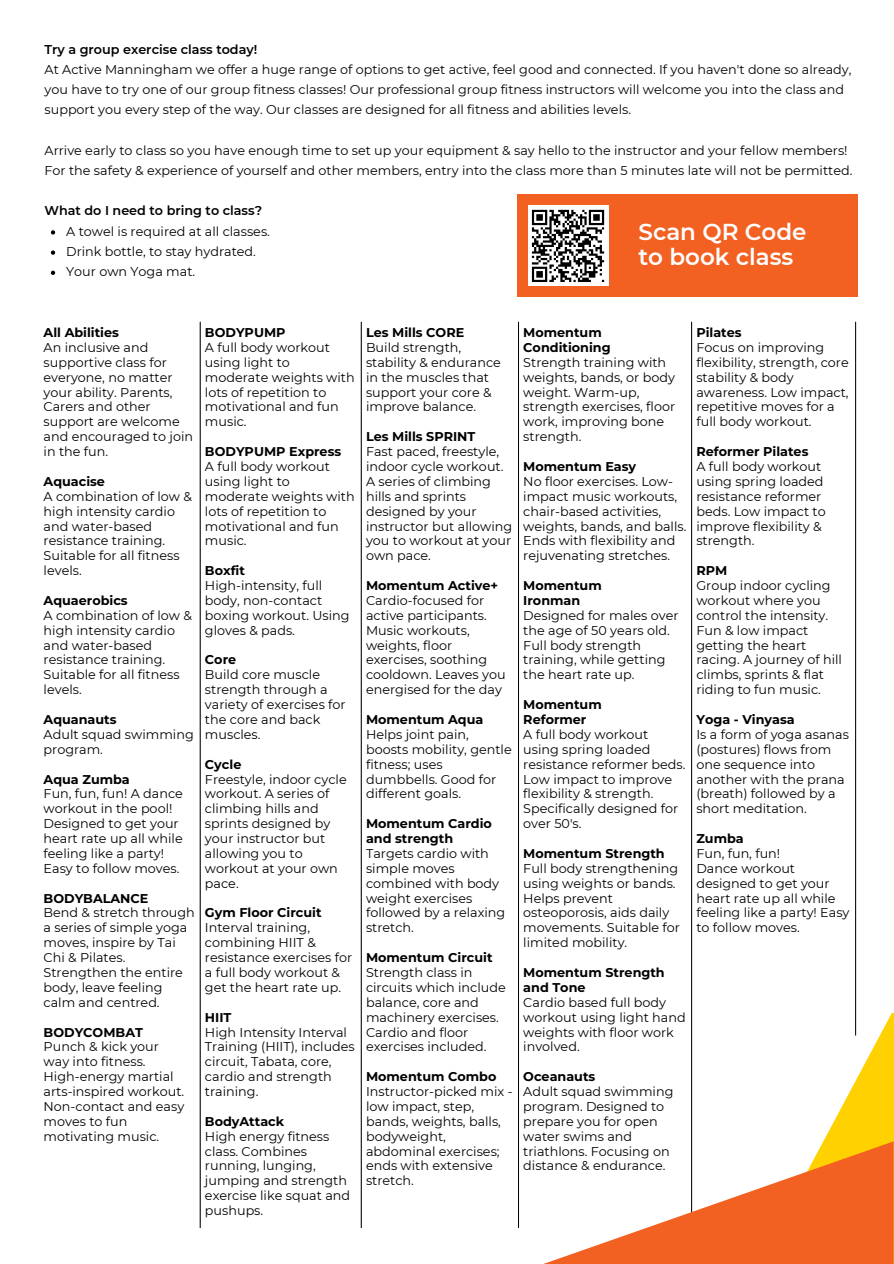
<style>
.page{position:relative;width:894px;height:1264px;background:#fff}
.page>*{position:absolute;margin:0;border:0;box-sizing:border-box;transform-origin:0 0}
.t1{font:600 22.95px/24.8px "Montserrat";color:#fff}
.t2{font:12.75px/14.9px "Montserrat";color:#000}
.t3{font:700 12.75px/14.9px "Montserrat";color:#000}
.t4{font:600 12.75px "Montserrat";color:#000}
</style>
<div class="page">
<svg style="left:51px;top:230px;width:4px;height:4px"></svg>
<svg style="left:51px;top:250px;width:4px;height:5px"></svg>
<svg style="left:51px;top:271px;width:4px;height:4px"></svg>
<div style="left:517px;top:194px;width:340px;height:103px;background:#f26122"></div>
<hr style="left:200px;top:322px;width:1px;height:905px;background:#000">
<hr style="left:361px;top:322px;width:1px;height:905px;background:#000">
<hr style="left:518px;top:322px;width:1px;height:905px;background:#000">
<hr style="left:691px;top:322px;width:1px;height:905px;background:#000">
<hr style="left:855px;top:322px;width:1px;height:713px;background:#000">
<svg style="left:823px;top:1013px;width:70px;height:128px"></svg>
<svg style="left:518px;top:1141px;width:375px;height:122px"></svg>
<div style="left:527px;top:205px;width:81px;height:81px;background:#fff"></div>
<svg style="left:531px;top:209px;width:74px;height:73px"></svg>
<p class="t4" style="left:44px;top:41px;width:214px">Try a group exercise class today!</p>
<p class="t2" style="left:44px;top:59px;width:808px;line-height:20.2px">At Active Manningham we offer a huge range of options to get active, feel good and connected. If you haven't done so already, you have to try one of our group fitness classes! Our professional group fitness instructors will welcome you into the class and support you every step of the way. Our classes are designed for all fitness and abilities levels.</p>
<p class="t2" style="left:44px;top:140px;width:809px;line-height:20.2px">Arrive early to class so you have enough time to set up your equipment &amp; say hello to the instructor and your fellow members!<br>For the safety &amp; experience of yourself and other members, entry into the class more than 5 minutes late will not be permitted.</p>
<h2 class="t4" style="left:44px;top:203px;width:219px">What do I need to bring to class?</h2>
<p class="t2" style="left:66px;top:224px;width:205px">A towel is required at all classes.</p>
<p class="t2" style="left:66px;top:244px;width:191px">Drink bottle, to stay hydrated.</p>
<p class="t2" style="left:66px;top:264px;width:130px">Your own Yoga mat.</p>
<p class="t1" style="left:638px;top:220px;width:169px">Scan QR Code to book class</p>
<p class="t3" style="left:44px;top:325px;width:77px">All Abilities</p>
<h1 class="t2" style="left:44px;top:340px;width:151px">An inclusive and supportive class for everyone, no matter your ability. Parents,<br>Carers and other support are welcome and encouraged to join in the fun.</h1>
<p class="t3" style="left:44px;top:474px;width:63px">Aquacise</p>
<p class="t2" style="left:44px;top:488px;width:150px">A combination of low &amp; high intensity cardio and water-based resistance training.<br>Suitable for all fitness levels.</p>
<p class="t3" style="left:44px;top:593px;width:86px">Aquaerobics</p>
<p class="t2" style="left:44px;top:607px;width:150px">A combination of low &amp; high intensity cardio and water-based resistance training.<br>Suitable for all fitness levels.</p>
<p class="t3" style="left:44px;top:712px;width:74px">Aquanauts</p>
<p class="t2" style="left:44px;top:726px;width:152px">Adult squad swimming program.</p>
<p class="t3" style="left:44px;top:771px;width:88px">Aqua Zumba</p>
<p class="t2" style="left:44px;top:786px;width:141px">Fun, fun, fun! A dance workout in the pool!<br>Designed to get your heart rate up all while feeling like a party!<br>Easy to follow moves.</p>
<p class="t3" style="left:44px;top:890px;width:106px">BODYBALANCE</p>
<p class="t2" style="left:44px;top:905px;width:153px">Bend &amp; stretch through a series of simple yoga moves, inspire by Tai<br>Chi &amp; Pilates.<br>Strengthen the entire body, leave feeling calm and centred.</p>
<p class="t3" style="left:44px;top:1024px;width:101px">BODYCOMBAT</p>
<p class="t2" style="left:44px;top:1039px;width:117px">Punch &amp; kick your</p>
<p class="t2" style="left:44px;top:1054px;width:103px">way into fitness.</p>
<p class="t2" style="left:44px;top:1069px;width:142px">High-energy martial arts-inspired workout.<br>Non-contact and easy moves to fun motivating music.</p>
<p class="t3" style="left:205px;top:325px;width:82px">BODYPUMP</p>
<p class="t2" style="left:205px;top:340px;width:151px">A full body workout using light to moderate weights with lots of repetition to motivational and fun music.</p>
<p class="t3" style="left:205px;top:444px;width:138px">BODYPUMP Express</p>
<p class="t2" style="left:205px;top:459px;width:151px">A full body workout using light to moderate weights with lots of repetition to motivational and fun music.</p>
<p class="t3" style="left:205px;top:563px;width:42px">Boxfit</p>
<p class="t2" style="left:205px;top:578px;width:146px">High-intensity, full body, non-contact boxing workout. Using gloves &amp; pads.</p>
<p class="t3" style="left:205px;top:652px;width:33px">Core</p>
<p class="t2" style="left:205px;top:667px;width:142px">Build core muscle strength through a variety of exercises for the core and back muscles.</p>
<p class="t3" style="left:205px;top:756px;width:38px">Cycle</p>
<p class="t2" style="left:205px;top:771px;width:143px">Freestyle, indoor cycle workout. A series of climbing hills and sprints designed by your instructor but allowing you to workout at your own pace.</p>
<p class="t3" style="left:205px;top:905px;width:118px">Gym Floor Circuit</p>
<p class="t2" style="left:205px;top:920px;width:149px">Interval training, combining HIIT &amp; resistance exercises for a full body workout &amp; get the heart rate up.</p>
<p class="t3" style="left:205px;top:1009px;width:28px">HIIT</p>
<p class="t2" style="left:205px;top:1024px;width:151px">High Intensity Interval<br>Training (HIIT), includes circuit, Tabata, core, cardio and strength training.</p>
<p class="t3" style="left:205px;top:1113px;width:81px">BodyAttack</p>
<p class="t2" style="left:205px;top:1128px;width:147px">High energy fitness class. Combines running, lunging, jumping and strength exercise like squat and pushups.</p>
<p class="t3" style="left:366px;top:325px;width:100px">Les Mills CORE</p>
<p class="t2" style="left:366px;top:340px;width:136px">Build strength, stability &amp; endurance in the muscles that support your core &amp; improve balance.</p>
<p class="t3" style="left:366px;top:429px;width:111px">Les Mills SPRINT</p>
<p class="t2" style="left:366px;top:444px;width:148px">Fast paced, freestyle, indoor cycle workout.<br>A series of climbing hills and sprints designed by your instructor but allowing you to workout at your own pace.</p>
<p class="t3" style="left:366px;top:578px;width:134px">Momentum Active+</p>
<p class="t2" style="left:366px;top:593px;width:141px">Cardio-focused for active participants.<br>Music workouts, weights, floor exercises, soothing cooldown. Leaves you energised for the day</p>
<p class="t3" style="left:366px;top:712px;width:119px">Momentum Aqua</p>
<p class="t2" style="left:366px;top:726px;width:147px">Helps joint pain, boosts mobility, gentle fitness; uses dumbbells. Good for different goals.</p>
<p class="t3" style="left:366px;top:816px;width:127px">Momentum Cardio and strength</p>
<p class="t2" style="left:366px;top:845px;width:141px">Targets cardio with simple moves combined with body weight exercises followed by a relaxing stretch.</p>
<p class="t3" style="left:366px;top:950px;width:128px">Momentum Circuit</p>
<p class="t2" style="left:366px;top:964px;width:141px">Strength class in circuits which include balance, core and machinery exercises.<br>Cardio and floor exercises included.</p>
<p class="t3" style="left:366px;top:1069px;width:132px">Momentum Combo</p>
<p class="t2" style="left:366px;top:1083px;width:148px">Instructor-picked mix - low impact, step, bands, weights, balls, bodyweight, abdominal exercises; ends with extensive stretch.</p>
<p class="t3" style="left:523px;top:325px;width:89px">Momentum<br>Conditioning</p>
<p class="t2" style="left:523px;top:355px;width:153px">Strength training with weights, bands, or body weight. Warm-up, strength exercises, floor work, improving bone strength.</p>
<p class="t3" style="left:523px;top:459px;width:114px">Momentum Easy</p>
<p class="t2" style="left:523px;top:474px;width:164px">No floor exercises. Low&shy;impact music workouts, chair-based activities, weights, bands, and balls.<br>Ends with flexibility and rejuvenating stretches.</p>
<p class="t3" style="left:523px;top:578px;width:80px">Momentum</p>
<p class="t3" style="left:523px;top:593px;width:58px">Ironman</p>
<p class="t2" style="left:523px;top:607px;width:157px">Designed for males over the age of 50 years old.<br>Full body strength training, while getting the heart rate up.</p>
<p class="t3" style="left:523px;top:697px;width:80px">Momentum</p>
<p class="t3" style="left:523px;top:712px;width:65px">Reformer</p>
<p class="t2" style="left:523px;top:726px;width:164px">A full body workout using spring loaded resistance reformer beds.<br>Low impact to improve flexibility &amp; strength.<br>Specifically designed for over 50's.</p>
<p class="t3" style="left:523px;top:845px;width:143px">Momentum Strength</p>
<p class="t2" style="left:523px;top:860px;width:158px">Full body strengthening using weights or bands.<br>Helps prevent osteoporosis, aids daily movements. Suitable for limited mobility.</p>
<p class="t3" style="left:523px;top:964px;width:143px">Momentum Strength and Tone</p>
<p class="t2" style="left:523px;top:994px;width:164px">Cardio based full body workout using light hand weights with floor work involved.</p>
<p class="t3" style="left:523px;top:1069px;width:73px">Oceanauts</p>
<p class="t2" style="left:523px;top:1083px;width:152px">Adult squad swimming program. Designed to prepare you for open water swims and triathlons. Focusing on distance &amp; endurance.</p>
<p class="t3" style="left:696px;top:325px;width:47px">Pilates</p>
<p class="t2" style="left:696px;top:340px;width:154px">Focus on improving flexibility, strength, core stability &amp; body awareness. Low impact, repetitive moves for a full body workout.</p>
<p class="t3" style="left:696px;top:444px;width:113px">Reformer Pilates</p>
<p class="t2" style="left:696px;top:459px;width:131px">A full body workout using spring loaded resistance reformer beds. Low impact to improve flexibility &amp; strength.</p>
<p class="t3" style="left:696px;top:563px;width:32px">RPM</p>
<p class="t2" style="left:696px;top:578px;width:147px">Group indoor cycling workout where you control the intensity.<br>Fun &amp; low impact getting the heart racing. A journey of hill climbs, sprints &amp; flat riding to fun music.</p>
<p class="t3" style="left:696px;top:712px;width:100px">Yoga - Vinyasa</p>
<p class="t2" style="left:696px;top:726px;width:154px">Is a form of yoga asanas (postures) flows from one sequence into another with the prana (breath) followed by a short meditation.</p>
<p class="t3" style="left:696px;top:831px;width:49px">Zumba</p>
<p class="t2" style="left:696px;top:845px;width:85px">Fun, fun, fun!</p>
<p class="t2" style="left:696px;top:860px;width:154px">Dance workout designed to get your heart rate up all while feeling like a party! Easy to follow moves.</p>
</div>
